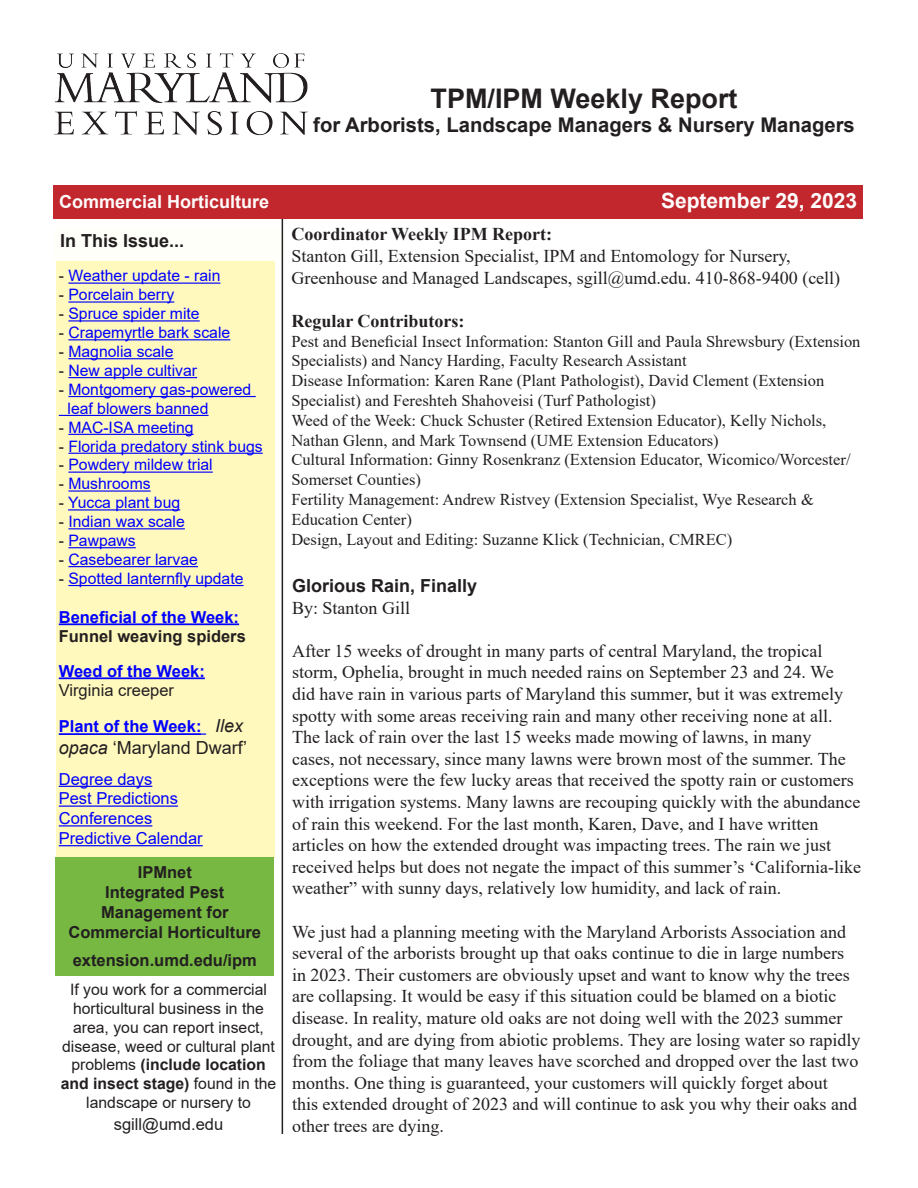
<style>
.page{position:relative;width:918px;height:1188px;background:#fff}
.page>*{position:absolute;margin:0;border:0;box-sizing:border-box;transform-origin:0 0}
.t1{font:700 27px "Arial";color:#231f20}
.t2{font:700 21px "Arial";color:#fffdfc}
.t3{font:700 20.25px "Arial";color:#231f20}
.t4{font:18px/21.6px "Times New Roman";color:#231f20}
.t5{font:700 18px "Times New Roman";color:#231f20}
.t6{font:700 18px "Arial";color:#231f20}
.t7{font:700 18px "Arial";color:#fffdfc}
.t8{font:18px "Arial";color:#231f20}
.t9{font:16.5px/19.8px "Times New Roman";color:#231f20}
.t10{font:700 16.5px/19.8px "Arial";color:#231f20}
.t11{font:700 16.5px/19.8px "Arial";color:#00f}
.t12{font:16.5px/19.8px "Arial";color:#00f}
.t13{font:16.5px "Arial";color:#231f20}
.t14{font:15.75px/18.9px "Arial";color:#00f}
.t15{font:15.75px/18.9px "Arial";color:#231f20;text-align:center}
.s1{color:#231f20}
.s2{font-weight:400;font-style:italic;font-size:18px;color:#231f20}
.s3{font-style:italic}
.s4{font-weight:700}
</style>
<div class="page">
<div style="left:53px;top:185px;width:810px;height:34px;background:#c1272d"></div>
<div style="left:54px;top:228px;width:228px;height:34px;background:#fffffa"></div>
<hr style="left:282px;top:219px;width:1px;height:915px;background:#231f20">
<img style="left:54px;top:54px;width:254px;height:82px">
<div style="left:56px;top:261px;width:218px;height:596px;background:#fff9bd"></div>
<hr style="left:68px;top:283px;width:152px;height:1px;background:#00f">
<hr style="left:68px;top:301px;width:106px;height:2px;background:#00f">
<hr style="left:68px;top:320px;width:132px;height:2px;background:#00f">
<hr style="left:68px;top:339px;width:162px;height:1px;background:#00f">
<hr style="left:68px;top:358px;width:105px;height:1px;background:#00f">
<hr style="left:68px;top:377px;width:129px;height:1px;background:#00f">
<hr style="left:68px;top:396px;width:188px;height:1px;background:#00f">
<hr style="left:59px;top:415px;width:150px;height:1px;background:#00f">
<hr style="left:68px;top:434px;width:126px;height:1px;background:#00f">
<hr style="left:68px;top:453px;width:195px;height:1px;background:#00f">
<hr style="left:68px;top:472px;width:145px;height:1px;background:#00f">
<hr style="left:68px;top:490px;width:83px;height:2px;background:#00f">
<hr style="left:68px;top:509px;width:112px;height:2px;background:#00f">
<hr style="left:68px;top:528px;width:117px;height:1px;background:#00f">
<hr style="left:68px;top:547px;width:68px;height:1px;background:#00f">
<hr style="left:68px;top:566px;width:130px;height:1px;background:#00f">
<hr style="left:68px;top:585px;width:176px;height:1px;background:#00f">
<hr style="left:59px;top:623px;width:180px;height:2px;background:#00f">
<hr style="left:59px;top:677px;width:146px;height:2px;background:#00f">
<hr style="left:59px;top:733px;width:143px;height:2px;background:#00f">
<hr style="left:59px;top:786px;width:93px;height:1px;background:#00f">
<hr style="left:59px;top:806px;width:119px;height:1px;background:#00f">
<hr style="left:59px;top:825px;width:93px;height:2px;background:#00f">
<hr style="left:59px;top:845px;width:144px;height:1px;background:#00f">
<div style="left:56px;top:857px;width:218px;height:119px;background:#76b842"></div>
<h1 class="t1" style="left:431px;top:79px;width:309px">TPM/IPM Weekly Report</h1>
<p class="t3" style="left:313px;top:111px;width:543px">for Arborists, Landscape Managers &amp; Nursery Managers</p>
<p class="t7" style="left:59px;top:189px;width:212px">Commercial Horticulture</p>
<p class="t2" style="left:661px;top:186px;width:198px">September 29, 2023</p>
<p class="t5" style="left:291px;top:221px;width:262px">Coordinator Weekly IPM Report:</p>
<p class="t4" style="left:291px;top:245px;width:550px">Stanton Gill, Extension Specialist, IPM and Entomology for Nursery,<br>Greenhouse and Managed Landscapes, sgill@umd.edu. 410-868-9400 (cell)</p>
<p class="t5" style="left:291px;top:308px;width:175px">Regular Contributors:</p>
<p class="t9" style="left:291px;top:331px;width:571px">Pest and Beneficial Insect Information: Stanton Gill and Paula Shrewsbury (Extension Specialists) and Nancy Harding, Faculty Research Assistant<br>Disease Information: Karen Rane (Plant Pathologist), David Clement (Extension Specialist) and Fereshteh Shahoveisi (Turf Pathologist)<br>Weed of the Week: Chuck Schuster (Retired Extension Educator), Kelly Nichols, Nathan Glenn, and Mark Townsend (UME Extension Educators)<br>Cultural Information: Ginny Rosenkranz (Extension Educator, Wicomico/Worcester/ Somerset Counties)<br>Fertility Management: Andrew Ristvey (Extension Specialist, Wye Research &amp; Education Center)<br>Design, Layout and Editing: Suzanne Klick (Technician, CMREC)</p>
<p class="t6" style="left:60px;top:228px;width:126px">In This Issue...</p>
<p class="t14" style="left:59px;top:266px;width:163px"><span class="s1">-</span> Weather update - rain</p>
<p class="t14" style="left:59px;top:285px;width:117px"><span class="s1">-</span> Porcelain berry</p>
<p class="t14" style="left:59px;top:304px;width:142px"><span class="s1">-</span> Spruce spider mite</p>
<p class="t14" style="left:59px;top:323px;width:173px"><span class="s1">-</span> Crapemyrtle bark scale</p>
<p class="t14" style="left:59px;top:342px;width:116px"><span class="s1">-</span> Magnolia scale</p>
<p class="t14" style="left:59px;top:361px;width:140px"><span class="s1">-</span> New apple cultivar</p>
<p class="t14" style="left:68px;top:380px;width:185px;text-indent:-9px"><span class="s1">-</span> Montgomery gas-powered leaf blowers banned</p>
<p class="t14" style="left:59px;top:418px;width:136px"><span class="s1">-</span> MAC-ISA meeting</p>
<p class="t14" style="left:59px;top:436px;width:205px"><span class="s1">-</span> Florida predatory stink bugs</p>
<p class="t14" style="left:59px;top:455px;width:156px"><span class="s1">-</span> Powdery mildew trial</p>
<p class="t14" style="left:59px;top:474px;width:93px"><span class="s1">-</span> Mushrooms</p>
<p class="t14" style="left:59px;top:493px;width:123px"><span class="s1">-</span> Yucca plant bug</p>
<p class="t14" style="left:59px;top:512px;width:128px"><span class="s1">-</span> Indian wax scale</p>
<p class="t14" style="left:59px;top:531px;width:79px"><span class="s1">-</span> Pawpaws</p>
<p class="t14" style="left:59px;top:550px;width:141px"><span class="s1">-</span> Casebearer larvae</p>
<p class="t14" style="left:59px;top:569px;width:186px"><span class="s1">-</span> Spotted lanternfly update</p>
<p class="t11" style="left:59px;top:607px;width:189px">Beneficial of the Week:<br><span class="s1">Funnel weaving spiders</span></p>
<p class="t11" style="left:59px;top:661px;width:148px">Weed of the Week:</p>
<p class="t13" style="left:59px;top:679px;width:117px">Virginia creeper</p>
<p class="t11" style="left:59px;top:717px;width:186px">Plant of the Week: <span class="s2">Ilex</span></p>
<p class="t8" style="left:59px;top:735px;width:190px"><span class="s3">opaca</span> ‘Maryland Dwarf’</p>
<p class="t12" style="left:59px;top:769px;width:121px">Degree days<br>Pest Predictions</p>
<p class="t12" style="left:59px;top:808px;width:145px">Conferences<br>Predictive Calendar</p>
<p class="t10" style="left:138px;top:863px;width:56px">IPMnet</p>
<p class="t10" style="left:101px;top:882px;width:129px">Integrated Pest<br>Management for</p>
<p class="t10" style="left:69px;top:922px;width:194px">Commercial Horticulture</p>
<p class="t10" style="left:73px;top:951px;width:186px">extension.umd.edu/ipm</p>
<p class="t6" style="left:292px;top:573px;width:187px">Glorious Rain, Finally</p>
<p class="t4" style="left:292px;top:596px;width:120px">By: Stanton Gill</p>
<p class="t4" style="left:292px;top:639px;width:570px">After 15 weeks of drought in many parts of central Maryland, the tropical storm, Ophelia, brought in much needed rains on September 23 and 24. We did have rain in various parts of Maryland this summer, but it was extremely spotty with some areas receiving rain and many other receiving none at all.<br>The lack of rain over the last 15 weeks made mowing of lawns, in many<br>cases, not necessary, since many lawns were brown most of the summer. The exceptions were the few lucky areas that received the spotty rain or customers with irrigation systems. Many lawns are recouping quickly with the abundance of rain this weekend. For the last month, Karen, Dave, and I have written articles on how the extended drought was impacting trees. The rain we just received helps but does not negate the impact of this summer’s ‘California-like weather” with sunny days, relatively low humidity, and lack of rain.</p>
<p class="t4" style="left:292px;top:920px;width:570px">We just had a planning meeting with the Maryland Arborists Association and several of the arborists brought up that oaks continue to die in large numbers in 2023. Their customers are obviously upset and want to know why the trees are collapsing. It would be easy if this situation could be blamed on a biotic disease. In reality, mature old oaks are not doing well with the 2023 summer drought, and are dying from abiotic problems. They are losing water so rapidly from the foliage that many leaves have scorched and dropped over the last two months. One thing is guaranteed, your customers will quickly forget about<br>this extended drought of 2023 and will continue to ask you why their oaks and other trees are dying.</p>
<p class="t15" style="left:61px;top:980px;width:217px">If you work for a commercial horticultural business in the area, you can report insect, disease, weed or cultural plant problems <span class="s4">(include location and insect stage)</span> found in the landscape or nursery to</p>
<p class="t13" style="left:114px;top:1113px;width:111px">sgill@umd.edu</p>
</div>
